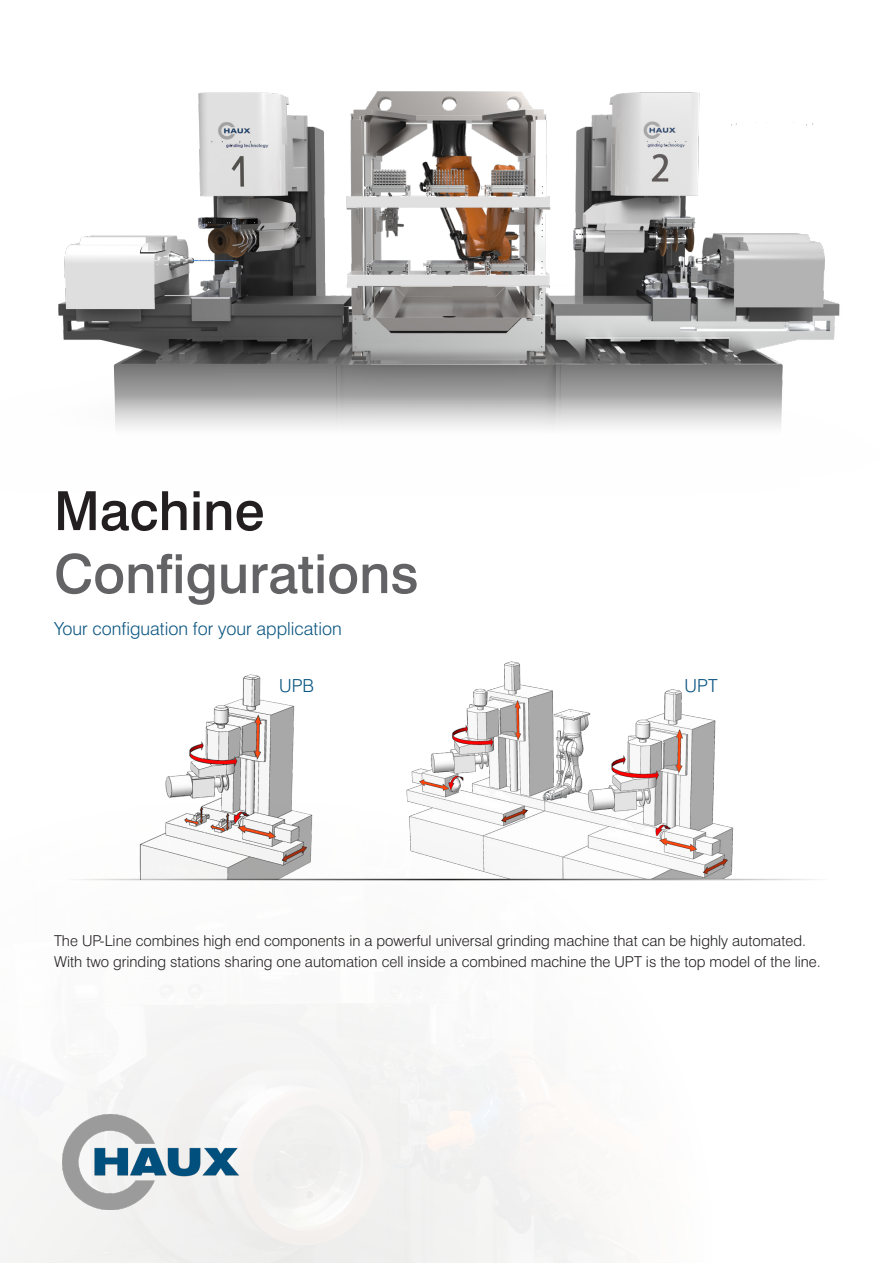
<style>
.page{position:relative;width:893px;height:1263px;background:#fff}
.page>*{position:absolute;margin:0;border:0;box-sizing:border-box;transform-origin:0 0}
.t1{font:500 54px "Swiss 721";color:#636366}
.t2{font:500 54px "Swiss 721";color:#231f20}
.t3{font:300 18px "Swiss 721";color:#0c5681}
.t4{font:300 18px "Swiss 721";color:#0c5783}
.t5{font:300 15px "Swiss 721";color:#231f20}
</style>
<div class="page">
<img style="left:58px;top:91px;width:782px;height:338px">
<img style="left:215px;top:674px;width:80px;height:33px">
<img style="left:469px;top:661px;width:213px;height:46px">
<img style="left:0;top:707px;width:816px;height:556px">
<img style="left:63px;top:1114px;width:175px;height:96px">
<p class="t2" style="left:54px;top:478px;width:212px">Machine</p>
<p class="t1" style="left:54px;top:541px;width:366px">Configurations</p>
<p class="t3" style="left:54px;top:617px;width:289px">Your configuation for your application</p>
<p class="t4" style="left:279px;top:675px;width:36px">UPB</p>
<p class="t4" style="left:685px;top:675px;width:34px">UPT</p>
<p class="t5" style="left:54px;top:932px;width:753px">The UP-Line combines high end components in a powerful universal grinding machine that can be highly automated.</p>
<p class="t5" style="left:54px;top:953px;width:768px">With two grinding stations sharing one automation cell inside a combined machine the UPT is the top model of the line.</p>
</div>
